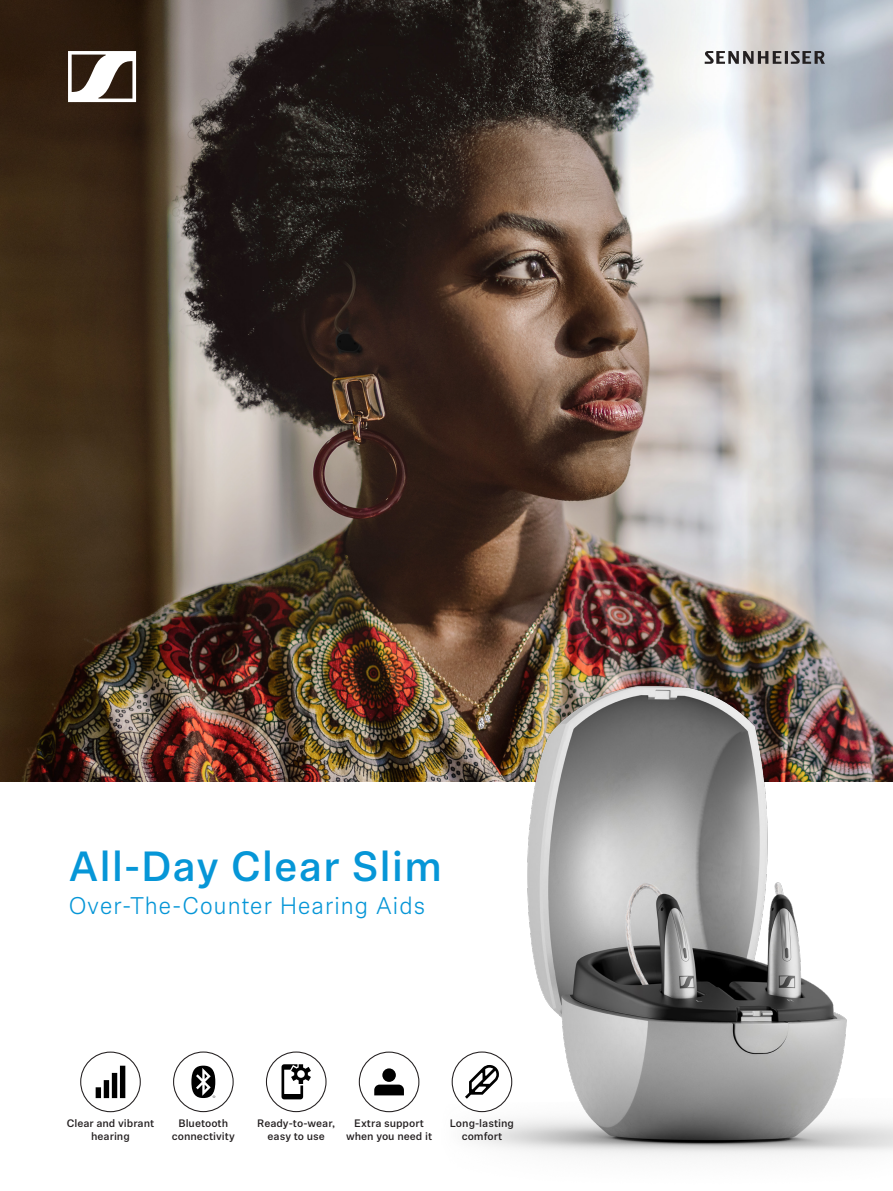
<style>
.page{position:relative;width:893px;height:1191px;background:#fff}
.page>*{position:absolute;margin:0;border:0;box-sizing:border-box;transform-origin:0 0}
.Product_name{font:500 42px "Sennheiser Neue";letter-spacing:.02em;color:#0696d7}
.Product_name-2{font:300 24px "Sennheiser Neue";letter-spacing:.02em;color:#0696d7}
.t1{font:500 10.8px/13.2px "Sennheiser Neue";color:#231f20;text-align:center}
</style>
<div class="page">
<img style="left:0;top:0;width:893px;height:781px">
<svg style="left:68px;top:51px;width:68px;height:51px"></svg>
<svg style="left:705px;top:51px;width:120px;height:13px;background:#807e80"></svg>
<img style="left:429px;top:672px;width:464px;height:484px">
<svg style="left:281px;top:1064px;width:30px;height:35px"></svg>
<div style="left:266px;top:1051px;width:61px;height:61px;border:1px solid #231f20;border-radius:50%"></div>
<svg style="left:96px;top:1065px;width:29px;height:33px"></svg>
<div style="left:80px;top:1051px;width:61px;height:61px;border:1px solid #231f20;border-radius:50%"></div>
<svg style="left:191px;top:1065px;width:24px;height:33px"></svg>
<div style="left:173px;top:1051px;width:61px;height:61px;border:1px solid #231f20;border-radius:50%"></div>
<div style="left:452px;top:1052px;width:60px;height:59px;background:#fff;border-radius:50%"></div>
<svg style="left:465px;top:1065px;width:34px;height:33px"></svg>
<div style="left:452px;top:1051px;width:60px;height:61px;border:1px solid #231f20;border-radius:50%"></div>
<svg style="left:374px;top:1084px;width:30px;height:11px"></svg>
<div style="left:382px;top:1068px;width:14px;height:14px;background:#000;border-radius:50%"></div>
<div style="left:359px;top:1051px;width:60px;height:61px;border:1px solid #231f20;border-radius:50%"></div>
<p class="Product_name" style="left:69px;top:836px;width:375px">All-Day Clear Slim</p>
<p class="Product_name-2" style="left:69px;top:889px;width:358px">Over-The-Counter Hearing Aids</p>
<p class="t1" style="left:257px;top:1115px;width:79px">Ready-to-wear, easy to use</p>
<p class="t1" style="left:67px;top:1115px;width:89px">Clear and vibrant hearing</p>
<p class="t1" style="left:172px;top:1115px;width:64px">Bluetooth connectivity</p>
<p class="t1" style="left:450px;top:1115px;width:66px">Long-lasting comfort</p>
<p class="t1" style="left:346px;top:1115px;width:88px">Extra support when you need it</p>
</div>
